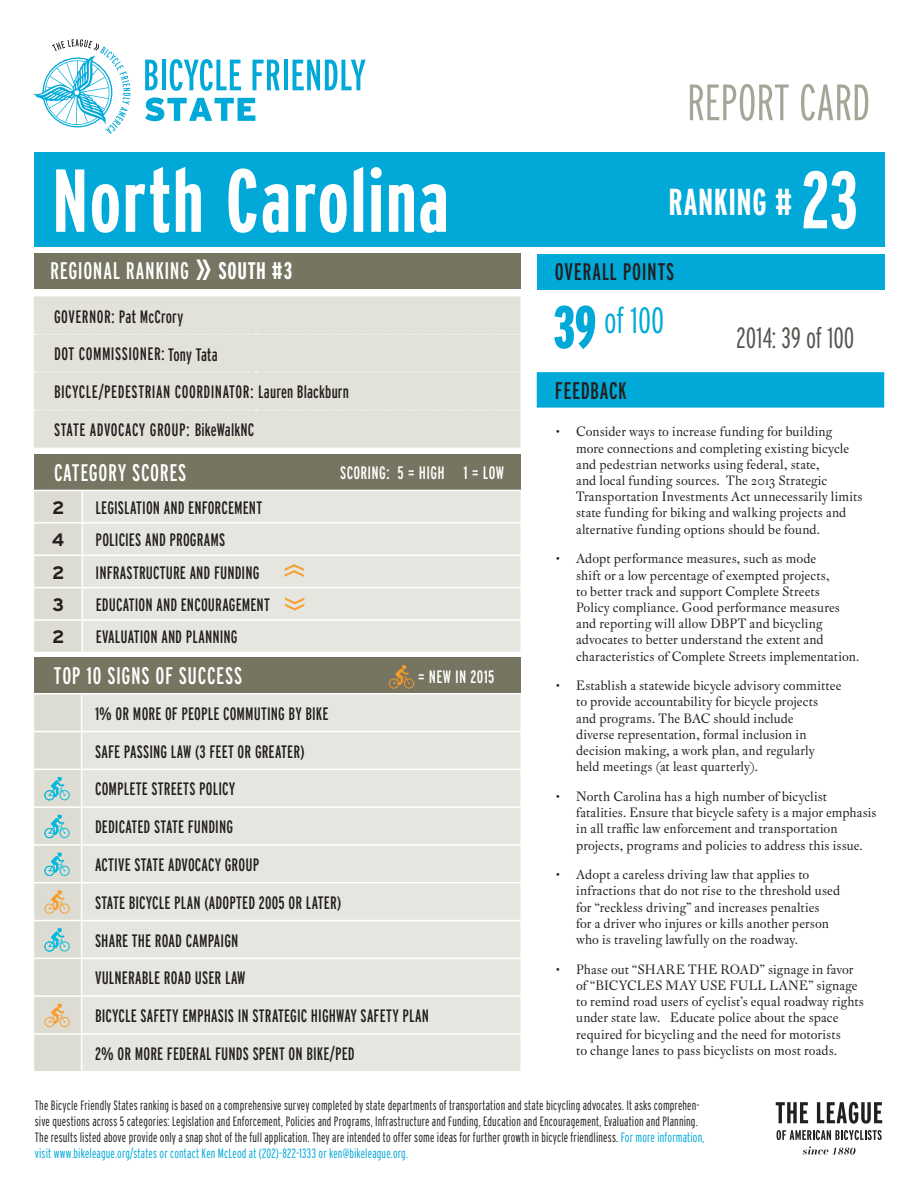
<style>
.page{position:relative;width:918px;height:1188px;background:#fff}
.page>*{position:absolute;margin:0;border:0;box-sizing:border-box;transform-origin:0 0}
.t1{font:700 extra-condensed 89.1px "Interstate";letter-spacing:.02em;color:#fff}
.t2{font:300 extra-condensed 51px "Interstate";letter-spacing:-.01em;color:#a6a698}
.t3{font:700 extra-condensed 37.5px "Interstate";letter-spacing:.015em;color:#fff}
.t4{font:300 extra-condensed 36.45px "Interstate";color:#00a9d8}
.t5{font:300 extra-condensed 29.25px "Interstate";color:#52564f}
.t6{font:extra-condensed 24px "Interstate";letter-spacing:.025em;color:#fff}
.t7{font:extra-condensed 24px "Interstate";color:#231f20}
.t8{font:extra-condensed 18px/37.8px "Interstate";letter-spacing:.01em;color:#231f20}
.t9{font:extra-condensed 18px "Interstate";letter-spacing:.015em;color:#fff}
.t10{font:700 18px "Interstate";color:#231f20}
.t11{font:13.5px/16.2px "Fleischman BT Pro";letter-spacing:.005em;color:#231f20}
.t12{font:300 extra-condensed 13.5px/16.2px "Interstate";letter-spacing:.01em;color:#231f20}
.s1{font-size:39px}
.s2{font-weight:700}
.s3{font-size:81px}
.s4{font-weight:900;font-size:60px}
.s5{color:#00a9d8}
</style>
<div class="page">
<div style="left:34px;top:152px;width:486px;height:94px;background:#00a9d8"></div>
<div style="left:507px;top:152px;width:377px;height:94px;background:#00a9d8"></div>
<div style="left:34px;top:253px;width:486px;height:36px;background:#767561"></div>
<div style="left:34px;top:296px;width:486px;height:152px;background:#e2e2d9"></div>
<svg style="left:34px;top:334px;width:486px;height:1px"></svg>
<svg style="left:34px;top:372px;width:486px;height:1px"></svg>
<svg style="left:34px;top:409px;width:486px;height:1px"></svg>
<div style="left:537px;top:372px;width:347px;height:36px;background:#00a9d8"></div>
<div style="left:537px;top:254px;width:347px;height:35px;background:#00a9d8"></div>
<svg style="left:803px;top:1146px;width:52px;height:9px"></svg>
<svg style="left:776px;top:1102px;width:32px;height:21px"></svg>
<svg style="left:817px;top:1102px;width:65px;height:22px"></svg>
<svg style="left:777px;top:1130px;width:105px;height:10px"></svg>
<svg style="left:145px;top:97px;width:110px;height:24px"></svg>
<svg style="left:145px;top:60px;width:13px;height:30px"></svg>
<hr style="left:162px;top:60px;width:4px;height:30px;background:#00a9d8">
<svg style="left:170px;top:59px;width:71px;height:32px"></svg>
<svg style="left:253px;top:60px;width:27px;height:30px"></svg>
<hr style="left:284px;top:60px;width:4px;height:30px;background:#00a9d8">
<svg style="left:293px;top:60px;width:73px;height:30px"></svg>
<svg style="left:35px;top:39px;width:95px;height:95px"></svg>
<svg style="left:34px;top:454px;width:486px;height:198px;background:#949483"></svg>
<div style="left:83px;top:491px;width:437px;height:161px;background:#e6e6e0"></div>
<hr style="left:34px;top:490px;width:48px;height:1px;background:#fff">
<hr style="left:82px;top:490px;width:438px;height:1px;background:#fff">
<hr style="left:81px;top:491px;width:2px;height:31px;background:#fff">
<hr style="left:34px;top:522px;width:48px;height:2px;background:#fff">
<hr style="left:82px;top:522px;width:438px;height:2px;background:#fff">
<hr style="left:81px;top:524px;width:2px;height:30px;background:#fff">
<hr style="left:34px;top:554px;width:48px;height:2px;background:#fff">
<hr style="left:82px;top:554px;width:438px;height:2px;background:#fff">
<hr style="left:81px;top:556px;width:2px;height:31px;background:#fff">
<hr style="left:34px;top:587px;width:48px;height:1px;background:#fff">
<hr style="left:82px;top:587px;width:438px;height:1px;background:#fff">
<hr style="left:81px;top:588px;width:2px;height:31px;background:#fff">
<hr style="left:34px;top:619px;width:48px;height:2px;background:#fff">
<hr style="left:82px;top:619px;width:438px;height:2px;background:#fff">
<hr style="left:81px;top:621px;width:2px;height:31px;background:#fff">
<img style="left:274px;top:589px;width:39px;height:30px">
<img style="left:275px;top:556px;width:39px;height:30px">
<svg style="left:34px;top:658px;width:486px;height:413px;background:#dbdcd5"></svg>
<h1 class="t1" style="left:52px;top:146px;width:398px">North Carolina</h1>
<h3 class="t6" style="left:50px;top:256px;width:19px">REGIONAL</h3>
<h3 class="t6" style="left:126px;top:256px;width:168px">RAN KING <span class="s1">»</span> <span class="s2">south #3</span></h3>
<h3 class="t8" style="left:54px;top:297px;width:296px">GOVERNOR: PAT MCCRORY<br>DOT COMMISSIONER:TONY TATA<br>BICYCLE/PEDESTRIAN COORDINATOR: LAUREN BLACKBURN STATE ADVOCACY GROUP: BIKEWALKNC</h3>
<h3 class="t6" style="left:54px;top:458px;width:20px">CATEGORY</h3>
<h3 class="t6" style="left:132px;top:458px;width:19px">SCORES</h3>
<h3 class="t9" style="left:340px;top:462px;width:14px">SCORING</h3>
<h3 class="t9" style="left:386px;top:462px;width:47px">: 5 = HIGH</h3>
<h3 class="t9" style="left:463px;top:462px;width:42px">1 = LOW</h3>
<h3 class="t10" style="left:52px;top:497px;width:14px">2</h3>
<h3 class="t8" style="left:96px;top:488px;width:168px">LEGISLATION AND ENFORCEMENT</h3>
<h3 class="t10" style="left:52px;top:529px;width:14px">4</h3>
<h3 class="t8" style="left:96px;top:521px;width:131px">POLICIES AND PROGRAMS</h3>
<h3 class="t10" style="left:52px;top:561px;width:14px">2</h3>
<h3 class="t8" style="left:96px;top:553px;width:165px">INFRASTRUCTURE AND FUNDING</h3>
<h3 class="t10" style="left:52px;top:594px;width:13px">3</h3>
<h3 class="t8" style="left:96px;top:586px;width:176px">EDUCATION AND ENCOURAGEMENT</h3>
<h3 class="t10" style="left:52px;top:626px;width:14px">2</h3>
<h3 class="t8" style="left:96px;top:618px;width:143px">EVALUATION AND PLANNING</h3>
<h3 class="t6" style="left:54px;top:661px;width:71px">TOP 10 SIGNS</h3>
<h3 class="t6" style="left:155px;top:661px;width:42px">OF SUCCESS</h3>
<h3 class="t9" style="left:418px;top:665px;width:78px">= NEW IN 2015</h3>
<p class="t8" style="left:95px;top:694px;width:336px">1% OR MORE OF PEOPLE COMMUTING BY BIKE<br>SAFE PASSING LAW (3 FEET OR GREATER)<br>COMPLETE STREETS POLICY<br>DEDICATED STATE FUNDING<br>ACTIVE STATE ADVOCACY GROUP<br>STATE BICYCLE PLAN (ADOPTED 2005 OR LATER)<br>SHARE THE ROAD CAMPAIGN<br>VULNERABLE ROAD USER LAW<br>BICYCLE SAFETY EMPHASIS IN STRATEGIC HIGHWAY SAFETY PLAN 2% OR MORE FEDERAL FUNDS SPENT ON BIKE/PED</p>
<h2 class="t2" style="left:687px;top:71px;width:185px">REPORT CARD</h2>
<h3 class="t3" style="left:669px;top:179px;width:191px">Ranking # <span class="s3">23</span></h3>
<h3 class="t7" style="left:555px;top:257px;width:10px">OVERALL</h3>
<h3 class="t7" style="left:623px;top:257px;width:10px">POINTS</h3>
<h3 class="t4" style="left:553px;top:298px;width:112px"><span class="s4">39</span> of 100</h3>
<h3 class="t7" style="left:555px;top:376px;width:10px">FEEDBAC</h3>
<h3 class="t7" style="left:618px;top:376px;width:10px">K</h3>
<h3 class="t5" style="left:737px;top:320px;width:119px">2014: 39 of 100</h3>
<p class="t11" style="left:576px;top:424px;width:288px;text-indent:-20px">• Consider ways to increase funding for building more connections and completing existing bicycle and pedestrian networks using federal, state,<br>and local funding sources. The 2013 Strategic Transportation Investments Act unnecessarily limits state funding for biking and walking projects and alternative funding options should be found.</p>
<p class="t11" style="left:576px;top:551px;width:285px;text-indent:-20px">• Adopt performance measures, such as mode<br>shift or a low percentage of exempted projects,<br>to better track and support Complete Streets<br>Policy compliance. Good performance measures and reporting will allow DBPT and bicycling advocates to better understand the extent and characteristics of Complete Streets implementation.</p>
<p class="t11" style="left:576px;top:677px;width:267px;text-indent:-20px">• Establish a statewide bicycle advisory committee to provide accountability for bicycle projects and programs. The BAC should include<br>diverse representation, formal inclusion in decision making, a work plan, and regularly<br>held meetings (at least quarterly).</p>
<p class="t11" style="left:576px;top:788px;width:302px;text-indent:-20px">• North Carolina has a high number of bicyclist fatalities. Ensure that bicycle safety is a major emphasis in all traffic law enforcement and transportation projects, programs and policies to address this issue.</p>
<p class="t11" style="left:576px;top:866px;width:266px;text-indent:-20px">• Adopt a careless driving law that applies to infractions that do not rise to the threshold used for “reckless driving” and increases penalties<br>for a driver who injures or kills another person who is traveling lawfully on the roadway.</p>
<p class="t11" style="left:576px;top:961px;width:289px;text-indent:-20px">• Phase out “SHARE THE ROAD” signage in favor of “BICYCLES MAY USE FULL LANE” signage to remind road users of cyclist’s equal roadway rights under state law. Educate police about the space required for bicycling and the need for motorists<br>to change lanes to pass bicyclists on most roads.</p>
<p class="t12" style="left:35px;top:1097px;width:671px">The Bicycle Friendly States ranking is based on a comprehensive survey completed by state departments of transportation and state bicycling advocates. It asks comprehen&shy;sive questions across 5 categories: Legislation and Enforcement, Policies and Programs, Infrastructure and Funding, Education and Encouragement, Evaluation and Planning.<br>The results listed above provide only a snap shot of the full application. They are intended to offer some ideas for further growth in bicycle friendliness. <span class="s5">For more information, visit www.bikeleague.org/states or contact Ken McLeod at (202)-822-1333 or ken@bikeleague.org.</span></p>
</div>
